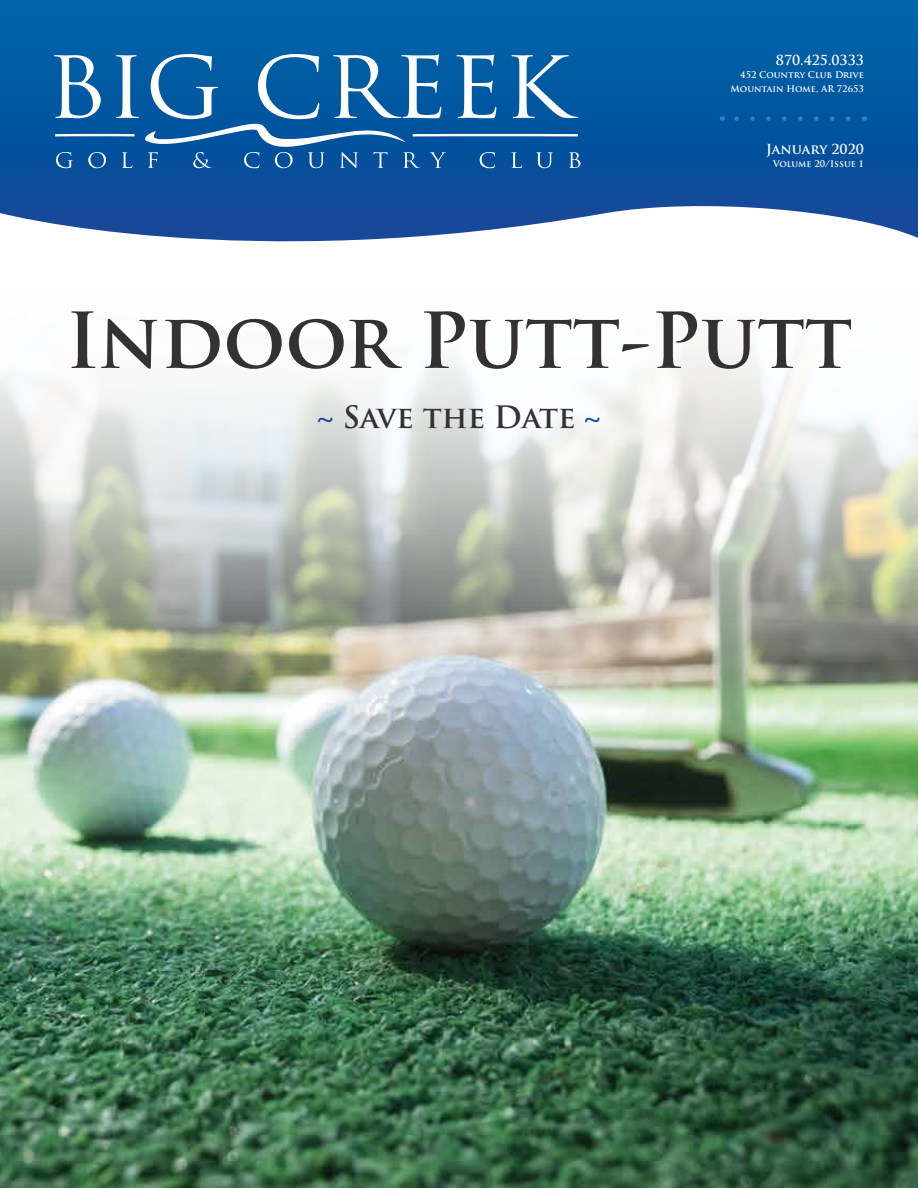
<style>
.page{position:relative;width:918px;height:1188px;background:#fff}
.page>*{position:absolute;margin:0;border:0;box-sizing:border-box;transform-origin:0 0}
.t1{font:700 75px "Trajan Pro";color:#333132}
.t2{font:700 30px "Trajan Pro";color:#333132}
.t3{font:700 13.5px "Trajan Pro";color:#fff}
.t4{font:700 9px/13.5px "Trajan Pro";color:#fff;text-align:right}
.s1{color:#1a4797}
</style>
<div class="page">
<img style="left:0;top:346px;width:918px;height:842px">
<svg style="left:0;top:0;width:918px;height:242px;background:#1c65a8"></svg>
<svg style="left:54px;top:55px;width:47px;height:63px"></svg>
<svg style="left:116px;top:55px;width:23px;height:63px"></svg>
<svg style="left:55px;top:134px;width:79px;height:2px"></svg>
<svg style="left:56px;top:152px;width:17px;height:16px"></svg>
<svg style="left:88px;top:152px;width:18px;height:16px"></svg>
<svg style="left:122px;top:152px;width:10px;height:16px"></svg>
<svg style="left:145px;top:54px;width:436px;height:114px;background:#2a72af"></svg>
<svg style="left:730px;top:116px;width:118px;height:5px"></svg>
<h3 class="t3" style="left:776px;top:51px;width:89px">870.425.0333</h3>
<p class="t4" style="left:731px;top:68px;width:135px">452 Country Club Drive<br>Mountain Home, AR 72653</p>
<h3 class="t3" style="left:766px;top:141px;width:99px">January 2020</h3>
<p class="t4" style="left:773px;top:157px;width:92px">Volume 20/Issue 1</p>
<h1 class="t1" style="left:66px;top:294px;width:788px">Indoor Putt-Putt</h1>
<h2 class="t2" style="left:317px;top:398px;width:285px"><span class="s1">~</span> Save the Date <span class="s1">~</span></h2>
</div>
